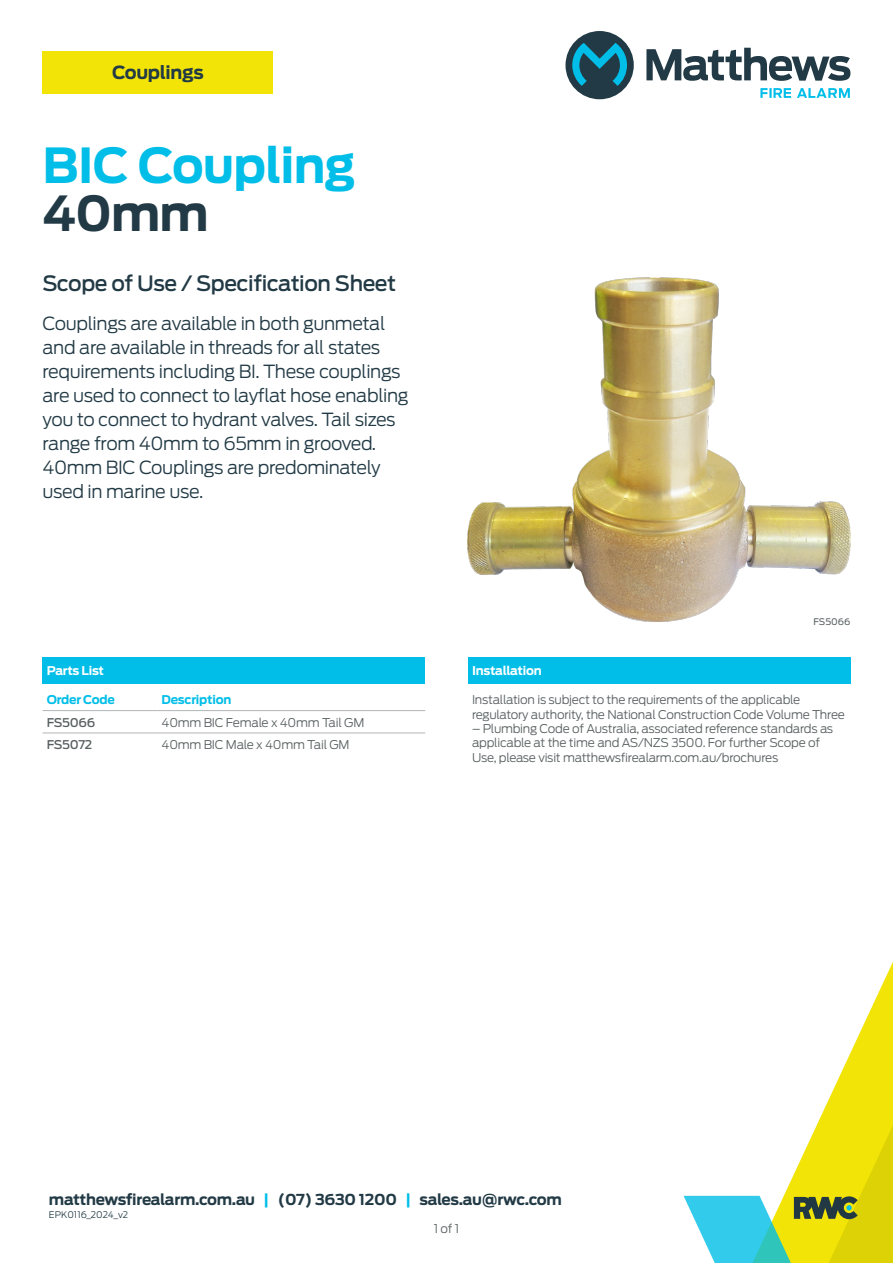
<style>
.page{position:relative;width:893px;height:1263px;background:#fff}
.page>*{position:absolute;margin:0;border:0;box-sizing:border-box;transform-origin:0 0}
.t1{font:700 48px "Antenna";letter-spacing:-.02em;color:#00bee8}
.t2{font:700 48px "Antenna";color:#223a45}
.t3{font:500 21px "Antenna";letter-spacing:-.02em;color:#223a45}
.t4{font:300 18px/24px "Antenna";letter-spacing:-.02em;color:#223a45}
.t5{font:700 18px "Antenna";letter-spacing:-.02em;color:#223a45}
.t6{font:700 15px "Antenna";letter-spacing:-.02em;color:#223a45}
.t7{font:300 12px/14.4px "Antenna";letter-spacing:-.02em;color:#585f60}
.t8{font:700 12px "Antenna";letter-spacing:-.02em;color:#fff}
.t9{font:700 12px "Antenna";letter-spacing:-.02em;color:#00bee8}
.t10{font:500 12px "Antenna";letter-spacing:-.02em;color:#585f60}
.t11{font:300 9px "Antenna";color:#223a45}
.t12{font:9px "Antenna";color:#585f60}
.s1{color:#00bee8}
</style>
<div class="page">
<svg style="left:565px;top:31px;width:285px;height:68px"></svg>
<svg style="left:838px;top:962px;width:55px;height:117px"></svg>
<svg style="left:684px;top:1079px;width:209px;height:184px"></svg>
<div style="left:43px;top:657px;width:382px;height:27px;background:#00bee8"></div>
<hr style="left:43px;top:710px;width:114px;height:1px;background:#b2b5b6">
<hr style="left:157px;top:710px;width:268px;height:1px;background:#b2b5b6">
<hr style="left:43px;top:733px;width:114px;height:1px;background:#b2b5b6">
<hr style="left:157px;top:733px;width:268px;height:1px;background:#b2b5b6">
<div style="left:43px;top:51px;width:230px;height:42px;background:#f2e406"></div>
<img style="left:468px;top:278px;width:382px;height:344px">
<div style="left:468px;top:657px;width:382px;height:27px;background:#00bee8"></div>
<h3 class="t5" style="left:112px;top:62px;width:93px">Couplings</h3>
<h1 class="t1" style="left:43px;top:137px;width:315px">BIC Coupling</h1>
<h1 class="t2" style="left:43px;top:185px;width:168px">40mm</h1>
<h2 class="t3" style="left:43px;top:271px;width:355px">Scope of Use / Specification Sheet</h2>
<p class="t4" style="left:43px;top:312px;width:368px">Couplings are available in both gunmetal and are available in threads for all states requirements including BI. These couplings are used to connect to layflat hose enabling you to connect to hydrant valves. Tail sizes range from 40mm to 65mm in grooved.<br>40mm BIC Couplings are predominately used in marine use.</p>
<p class="t8" style="left:47px;top:664px;width:59px">Parts List</p>
<p class="t9" style="left:47px;top:693px;width:70px">Order Code</p>
<p class="t9" style="left:162px;top:693px;width:71px">Description</p>
<p class="t10" style="left:47px;top:715px;width:50px">FS5066</p>
<p class="t7" style="left:162px;top:715px;width:204px">40mm BIC Female x 40mm Tail GM</p>
<p class="t10" style="left:47px;top:737px;width:47px">FS5072</p>
<p class="t7" style="left:162px;top:737px;width:189px">40mm BIC Male x 40mm Tail GM</p>
<p class="t12" style="left:814px;top:616px;width:38px">FS5066</p>
<p class="t8" style="left:472px;top:664px;width:71px">Installation</p>
<p class="t7" style="left:472px;top:693px;width:374px">Installation is subject to the requirements of the applicable regulatory authority, the National Construction Code Volume Three</p>
<p class="t7" style="left:472px;top:721px;width:363px">– Plumbing Code of Australia, associated reference standards as applicable at the time and AS/NZS 3500. For further Scope of<br>Use, please visit matthewsfirealarm.com.au/brochures</p>
<p class="t6" style="left:49px;top:1191px;width:514px">matthewsfirealarm.com.au <span class="s1">|</span> (07) 3630 1200 <span class="s1">|</span> sales.au@rwc.com</p>
<p class="t11" style="left:49px;top:1209px;width:81px">EPK0116_2024_v2</p>
<p class="t7" style="left:434px;top:1222px;width:27px">1 of 1</p>
</div>
